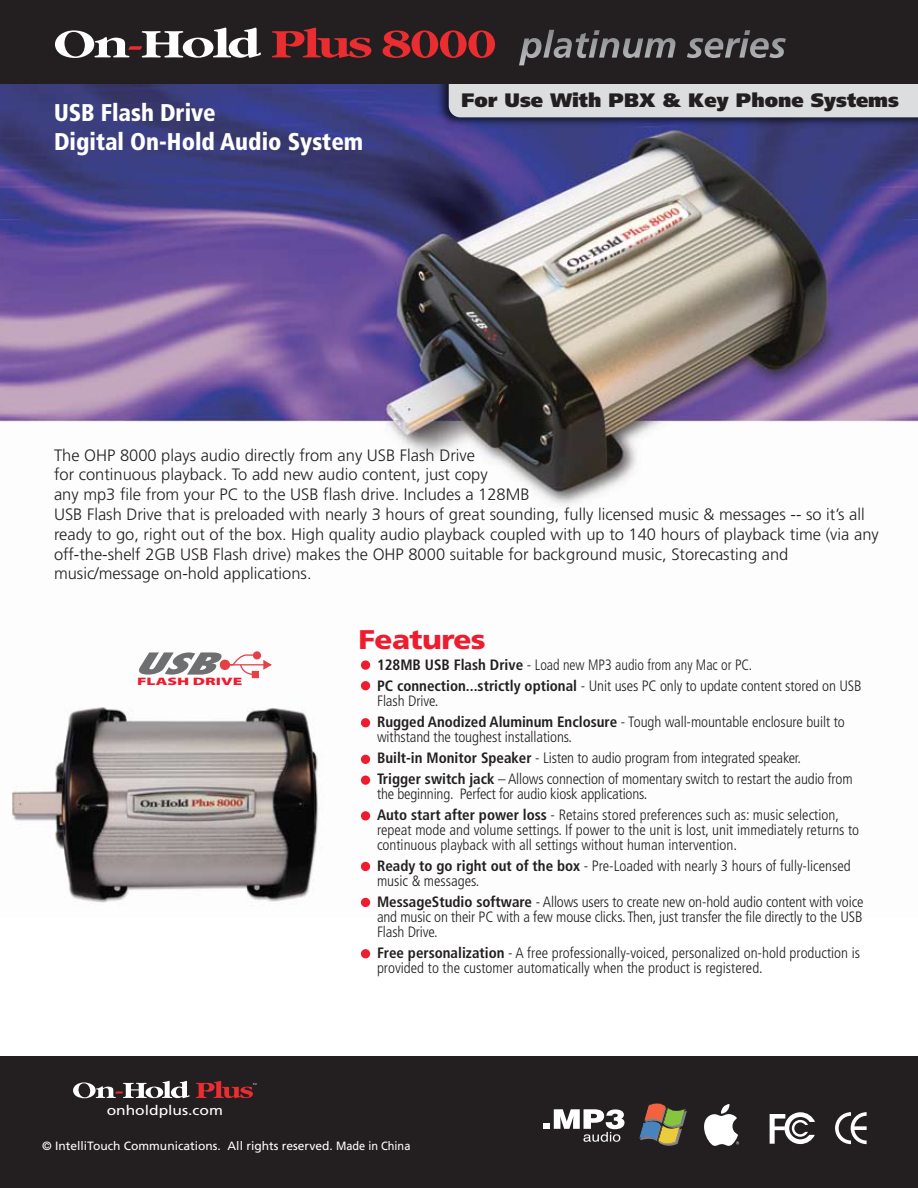
<style>
.page{position:relative;width:918px;height:1188px;background:#fff}
.page>*{position:absolute;margin:0;border:0;box-sizing:border-box;transform-origin:0 0}
.t1{font:700 42px "Garamond";letter-spacing:-.04em;color:#ea2d30;scale:1.3 1}
.t2{font:900 27px "Frutiger";letter-spacing:-.02em;color:#ed1c2e;scale:1.1 1}
.t3{font:900 condensed 24.15px/29.1px "Frutiger";color:#fff}
.t4{font:900 19.5px "Frutiger";color:#231f20}
.t5{font:300 16.5px/19.8px "Frutiger";color:#231f20}
.t6{font:300 condensed 15px/21px "Frutiger";color:#231f20}
.t7{font:13.65px "Frutiger";color:#fff;scale:1.15 1}
.t8{font:12px "Frutiger";color:#fff}
.t9{font:900 10.8px "Myriad Pro";color:#ed1c2e;scale:1.6 1}
.s1{color:#fff}
.s2{font-weight:700}
</style>
<div class="page">
<img style="left:0;top:84px;width:918px;height:824px">
<div style="left:0;top:1057px;width:918px;height:131px;background:#231f20"></div>
<svg style="left:835px;top:1112px;width:32px;height:32px"></svg>
<svg style="left:770px;top:1112px;width:45px;height:32px"></svg>
<div style="left:361px;top:660px;width:9px;height:10px;background:#ed1c2e;border-radius:50%"></div>
<div style="left:361px;top:681px;width:9px;height:9px;background:#ed1c2e;border-radius:50%"></div>
<div style="left:361px;top:718px;width:9px;height:9px;background:#ed1c2e;border-radius:50%"></div>
<div style="left:361px;top:755px;width:9px;height:9px;background:#ed1c2e;border-radius:50%"></div>
<div style="left:361px;top:811px;width:9px;height:10px;background:#ed1c2e;border-radius:50%"></div>
<div style="left:361px;top:776px;width:9px;height:9px;background:#ed1c2e;border-radius:50%"></div>
<div style="left:361px;top:949px;width:9px;height:9px;background:#ed1c2e;border-radius:50%"></div>
<div style="left:361px;top:898px;width:9px;height:9px;background:#ed1c2e;border-radius:50%"></div>
<div style="left:361px;top:862px;width:9px;height:9px;background:#ed1c2e;border-radius:50%"></div>
<div style="left:543px;top:1123px;width:7px;height:6px;background:#fff"></div>
<svg style="left:554px;top:1109px;width:70px;height:33px"></svg>
<svg style="left:639px;top:1103px;width:48px;height:43px"></svg>
<svg style="left:704px;top:1104px;width:35px;height:42px"></svg>
<img style="left:434px;top:84px;width:484px;height:48px">
<div style="left:449px;top:84px;width:469px;height:33px;background:#dcddde"></div>
<div style="left:0;top:0;width:918px;height:84px;background:#231f20"></div>
<svg style="left:519px;top:30px;width:156px;height:35px"></svg>
<svg style="left:687px;top:30px;width:99px;height:28px"></svg>
<div style="left:253px;top:651px;width:8px;height:8px;border:1px solid #e44045;border-radius:50%"></div>
<div style="left:252px;top:671px;width:7px;height:7px;background:#e44045"></div>
<svg style="left:138px;top:652px;width:135px;height:24px"></svg>
<svg style="left:73px;top:1081px;width:117px;height:17px"></svg>
<svg style="left:196px;top:1081px;width:61px;height:17px"></svg>
<p class="t1" style="left:54px;top:22px;width:342px"><span class="s1">On</span>-<span class="s1">Hold</span> Plus 8000</p>
<p class="t3" style="left:54px;top:98px;width:311px">USB Flash Drive<br>Digital On-Hold Audio System</p>
<p class="t4" style="left:461px;top:88px;width:439px">For Use With PBX &amp; Key Phone Systems</p>
<p class="t5" style="left:54px;top:445px;width:826px">The OHP 8000 plays audio directly from any USB Flash Drive<br>for continuous playback. To add new audio content, just copy<br>any mp3 file from your PC to the USB flash drive. Includes a 128MB<br>USB Flash Drive that is preloaded with nearly 3 hours of great sounding, fully licensed music &amp; messages -- so it’s all ready to go, right out of the box. High quality audio playback coupled with up to 140 hours of playback time (via any off-the-shelf 2GB USB Flash drive) makes the OHP 8000 suitable for background music, Storecasting and music/message on-hold applications.</p>
<p class="t9" style="left:137px;top:675px;width:67px">FLASH DRIVE</p>
<p class="t7" style="left:107px;top:1102px;width:103px">onholdplus.com</p>
<p class="t2" style="left:359px;top:623px;width:117px">Features</p>
<p class="t6" style="left:377px;top:655px;width:486px"><span class="s2">128MB USB Flash Drive</span> - Load new MP3 audio from any Mac or PC.<br><span class="s2">PC connection...strictly optional</span> - Unit uses PC only to update content stored on USB</p>
<p class="t6" style="left:377px;top:691px;width:469px">Flash Drive.<br><span class="s2">Rugged Anodized Aluminum Enclosure</span> - Tough wall-mountable enclosure built to</p>
<p class="t6" style="left:377px;top:727px;width:477px">withstand the toughest installations.<br><span class="s2">Built-in Monitor Speaker</span> - Listen to audio program from integrated speaker.<br><span class="s2">Trigger switch jack</span> – Allows connection of momentary switch to restart the audio from</p>
<p class="t6" style="left:377px;top:784px;width:463px">the beginning. Perfect for audio kiosk applications.<br><span class="s2">Auto start after power loss</span> - Retains stored preferences such as: music selection,</p>
<p class="t6" style="left:377px;top:823px;width:484px;line-height:15px">repeat mode and volume settings. If power to the unit is lost, unit immediately returns to continuous playback with all settings without human intervention.</p>
<p class="t6" style="left:377px;top:859px;width:475px;line-height:15px"><span class="s2">Ready to go right out of the box</span> - Pre-Loaded with nearly 3 hours of fully-licensed music &amp; messages.</p>
<p class="t6" style="left:377px;top:895px;width:488px;line-height:15px;text-align:justify"><span class="s2">MessageStudio software</span> - Allows users to create new on-hold audio content with voice and music on their PC with a few mouse clicks. Then, just transfer the file directly to the USB Flash Drive.</p>
<p class="t6" style="left:377px;top:946px;width:485px;line-height:15px"><span class="s2">Free personalization</span> - A free professionally-voiced, personalized on-hold production is provided to the customer automatically when the product is registered.</p>
<p class="t8" style="left:42px;top:1139px;width:370px">© IntelliTouch Communications. All rights reserved. Made in China</p>
</div>
